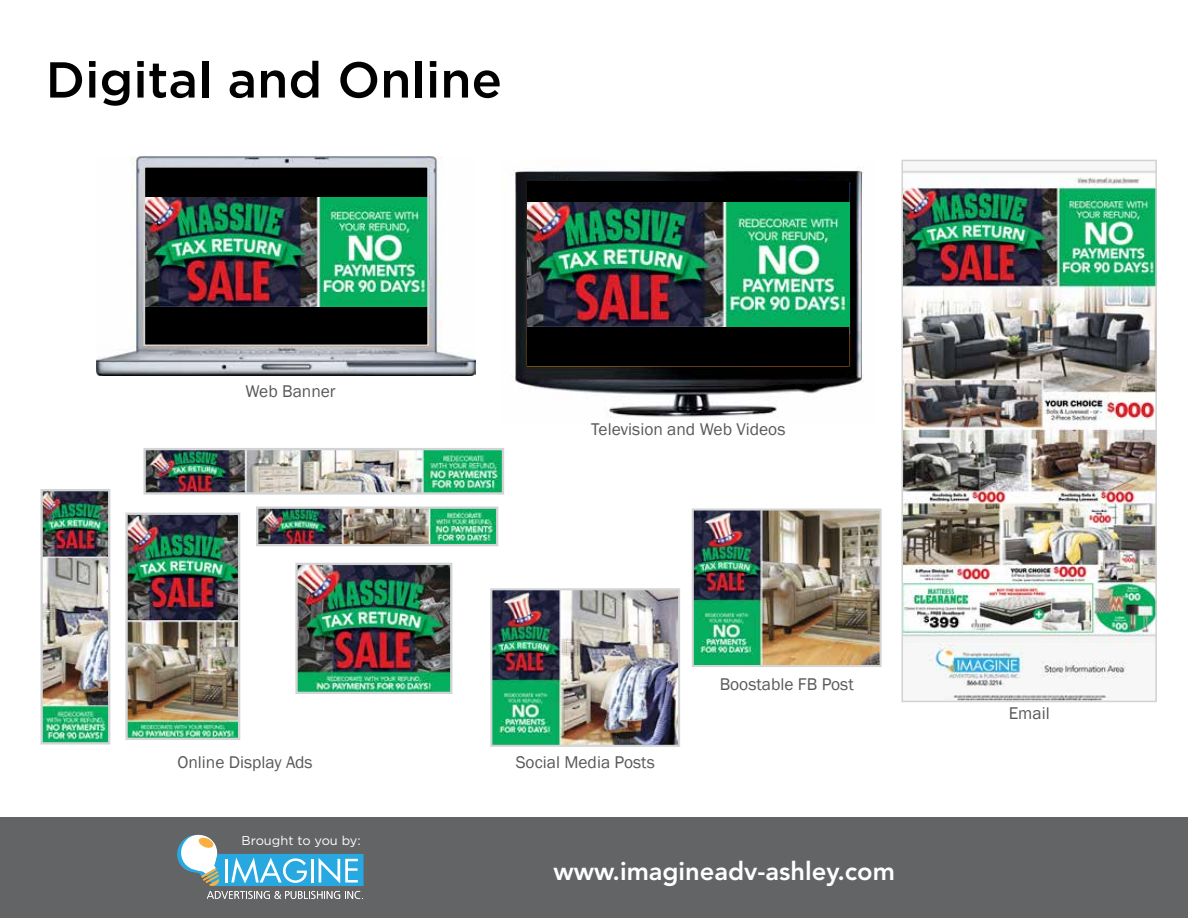
<style>
.page{position:relative;width:1188px;height:918px;background:#fff}
.page>*{position:absolute;margin:0;border:0;box-sizing:border-box;transform-origin:0 0}
.t1{font:500 50.4px "Gotham";color:#000}
.t2{font:800 25.5px "Avenir";color:#fff}
.t3{font:17.4px "Franklin Gothic";color:#58595b}
.t4{font:12.75px "Gotham";color:#fff}
</style>
<div class="page">
<img style="left:97px;top:157px;width:379px;height:218px">
<div style="left:144px;top:167px;width:284px;height:178px;background:#000"></div>
<img style="left:146px;top:197px;width:280px;height:109px">
<div style="left:143px;top:166px;width:286px;height:180px;border:2px solid #d1d3d4"></div>
<img style="left:512px;top:167px;width:352px;height:250px">
<div style="left:527px;top:182px;width:322px;height:184px;background:#000"></div>
<img style="left:527px;top:202px;width:322px;height:124px">
<img style="left:904px;top:170px;width:250px;height:529px">
<div style="left:901px;top:160px;width:256px;height:542px;border:2px solid #d1d3d4"></div>
<img style="left:493px;top:591px;width:184px;height:153px">
<div style="left:490px;top:588px;width:190px;height:159px;border:2px solid #d1d3d4"></div>
<img style="left:695px;top:511px;width:184px;height:153px">
<div style="left:692px;top:508px;width:190px;height:159px;border:2px solid #d1d3d4"></div>
<img style="left:298px;top:566px;width:151px;height:125px">
<div style="left:295px;top:563px;width:157px;height:131px;border:2px solid #d1d3d4"></div>
<img style="left:128px;top:516px;width:109px;height:221px">
<div style="left:125px;top:513px;width:115px;height:227px;border:2px solid #d1d3d4"></div>
<img style="left:146px;top:451px;width:355px;height:41px">
<div style="left:143px;top:448px;width:361px;height:47px;border:2px solid #d1d3d4"></div>
<img style="left:44px;top:492px;width:63px;height:250px">
<div style="left:41px;top:489px;width:69px;height:256px;border:2px solid #d1d3d4"></div>
<img style="left:259px;top:510px;width:236px;height:33px">
<div style="left:256px;top:507px;width:242px;height:39px;border:2px solid #d1d3d4"></div>
<div style="left:0;top:818px;width:1188px;height:100px;background:#636466"></div>
<svg style="left:177px;top:834px;width:187px;height:65px"></svg>
<h1 class="t1" style="left:46px;top:47px;width:458px">Digital and Online</h1>
<p class="t3" style="left:245px;top:380px;width:92px">Web Banner</p>
<p class="t3" style="left:177px;top:752px;width:137px">Online Display Ads</p>
<p class="t4" style="left:242px;top:832px;width:121px">Brought to you by:</p>
<p class="t3" style="left:591px;top:418px;width:196px">Television and Web Videos</p>
<p class="t3" style="left:516px;top:752px;width:141px">Social Media Posts</p>
<p class="t3" style="left:720px;top:674px;width:136px">Boostable FB Post</p>
<h2 class="t2" style="left:554px;top:856px;width:343px">www.imagineadv-ashley.com</h2>
<p class="t3" style="left:1009px;top:703px;width:43px">Email</p>
</div>
